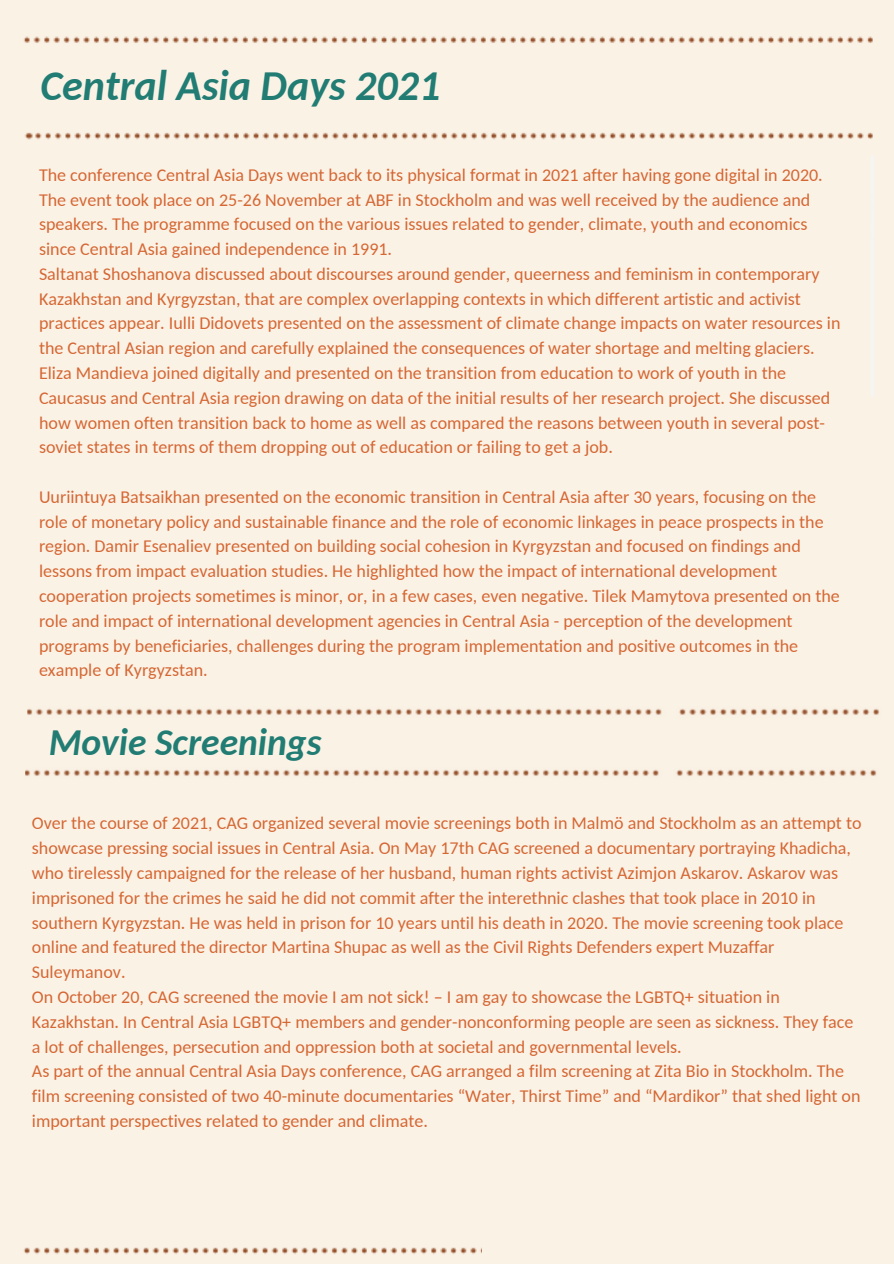
<style>
.page{position:relative;width:894px;height:1264px;background:#fff}
.page>*{position:absolute;margin:0;border:0;box-sizing:border-box;transform-origin:0 0}
.t1{font:italic 700 42px "Carlito";color:#217c73}
.t2{font:italic 700 37.5px "Carlito";color:#217c73}
.t3{font:18px/24.8px "Carlito";color:#d56733}
</style>
<div class="page">
<div style="left:0;top:0;width:893px;height:1263px;background:#fbf2e6"></div>
<div style="left:460px;top:876px;width:409px;height:360px;background:#fbf2e6"></div>
<div style="left:12px;top:153px;width:800px;height:746px;background:#fbf2e6"></div>
<div style="left:482px;top:886px;width:410px;height:373px;background:#fbf2e6"></div>
<div style="left:23px;top:51px;width:325px;height:76px;background:#fbf2e6"></div>
<div style="left:578px;top:140px;width:291px;height:265px;background:#fbf2e6"></div>
<div style="left:28px;top:390px;width:532px;height:453px;background:#fbf2e6"></div>
<div style="left:375px;top:405px;width:517px;height:471px;background:#fbf2e6"></div>
<div style="left:19px;top:843px;width:432px;height:394px;background:#fbf2e6"></div>
<img style="left:28px;top:682px;width:865px;height:49px">
<img style="left:25px;top:743px;width:866px;height:49px">
<h1 class="t1" style="left:40px;top:68px;width:401px">Central Asia Days 2021</h1>
<p class="t3" style="left:39px;top:164px;width:802px">The conference Central Asia Days went back to its physical format in 2021 after having gone digital in 2020.<br>The event took place on 25-26 November at ABF in Stockholm and was well received by the audience and speakers. The programme focused on the various issues related to gender, climate, youth and economics since Central Asia gained independence in 1991.<br>Saltanat Shoshanova discussed about discourses around gender, queerness and feminism in contemporary Kazakhstan and Kyrgyzstan, that are complex overlapping contexts in which different artistic and activist practices appear. Iulli Didovets presented on the assessment of climate change impacts on water resources in the Central Asian region and carefully explained the consequences of water shortage and melting glaciers.<br>Eliza Mandieva joined digitally and presented on the transition from education to work of youth in the Caucasus and Central Asia region drawing on data of the initial results of her research project. She discussed how women often transition back to home as well as compared the reasons between youth in several post&shy;soviet states in terms of them dropping out of education or failing to get a job.</p>
<p class="t3" style="left:39px;top:486px;width:802px">Uuriintuya Batsaikhan presented on the economic transition in Central Asia after 30 years, focusing on the role of monetary policy and sustainable finance and the role of economic linkages in peace prospects in the region. Damir Esenaliev presented on building social cohesion in Kyrgyzstan and focused on findings and lessons from impact evaluation studies. He highlighted how the impact of international development cooperation projects sometimes is minor, or, in a few cases, even negative. Tilek Mamytova presented on the role and impact of international development agencies in Central Asia - perception of the development programs by beneficiaries, challenges during the program implementation and positive outcomes in the example of Kyrgyzstan.</p>
<h2 class="t2" style="left:49px;top:726px;width:274px">Movie Screenings</h2>
<p class="t3" style="left:32px;top:812px;width:830px">Over the course of 2021, CAG organized several movie screenings both in Malmö and Stockholm as an attempt to showcase pressing social issues in Central Asia. On May 17th CAG screened a documentary portraying Khadicha, who tirelessly campaigned for the release of her husband, human rights activist Azimjon Askarov. Askarov was imprisoned for the crimes he said he did not commit after the interethnic clashes that took place in 2010 in southern Kyrgyzstan. He was held in prison for 10 years until his death in 2020. The movie screening took place online and featured the director Martina Shupac as well as the Civil Rights Defenders expert Muzaffar Suleymanov.<br>On October 20, CAG screened the movie I am not sick! – I am gay to showcase the LGBTQ+ situation in Kazakhstan. In Central Asia LGBTQ+ members and gender-nonconforming people are seen as sickness. They face a lot of challenges, persecution and oppression both at societal and governmental levels.<br>As part of the annual Central Asia Days conference, CAG arranged a film screening at Zita Bio in Stockholm. The film screening consisted of two 40-minute documentaries “Water, Thirst Time” and “Mardikor” that shed light on important perspectives related to gender and climate.</p>
</div>
